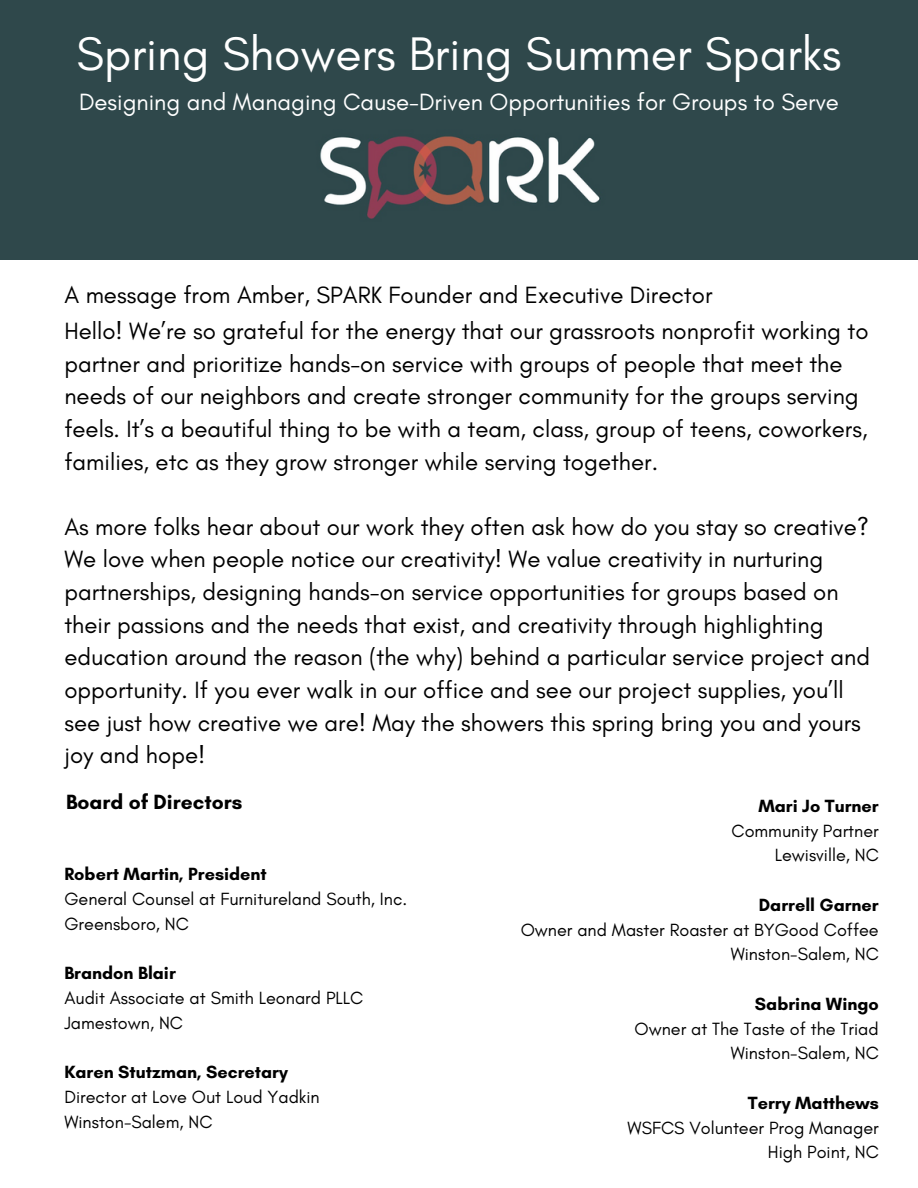
<style>
.page{position:relative;width:918px;height:1188px;background:#fff}
.page>*{position:absolute;margin:0;border:0;box-sizing:border-box;transform-origin:0 0}
.t1{font:48px "Glacial Indifference";color:#fff}
.t2{font:24px/32.7px "Glacial Indifference";color:#000}
.t3{font:24px "Glacial Indifference";color:#fff}
.t4{font:700 21px "Glacial Indifference";color:#000}
.t5{font:18px "Glacial Indifference";color:#000}
.t6{font:700 18px "Glacial Indifference";color:#000}
</style>
<div class="page">
<div style="left:0;top:0;width:918px;height:259px;background:#2f484b"></div>
<img style="left:320px;top:136px;width:281px;height:83px">
<h1 class="t1" style="left:76px;top:24px;width:766px">Spring Showers Bring Summer Sparks</h1>
<h1 class="t3" style="left:79px;top:87px;width:761px">Designing and Managing Cause-Driven Opportunities for Groups to Serve</h1>
<p class="t2" style="left:64px;top:279px;width:650px">A message from Amber, SPARK Founder and Executive Director</p>
<p class="t2" style="left:64px;top:314px;width:806px">Hello! We’re so grateful for the energy that our grassroots nonprofit working to partner and prioritize hands-on service with groups of people that meet the needs of our neighbors and create stronger community for the groups serving feels. It’s a beautiful thing to be with a team, class, group of teens, coworkers, families, etc as they grow stronger while serving together.</p>
<p class="t2" style="left:64px;top:510px;width:807px">As more folks hear about our work they often ask how do you stay so creative?<br>We love when people notice our creativity! We value creativity in nurturing partnerships, designing hands-on service opportunities for groups based on their passions and the needs that exist, and creativity through highlighting education around the reason (the why) behind a particular service project and opportunity. If you ever walk in our office and see our project supplies, you’ll see just how creative we are! May the showers this spring bring you and yours joy and hope!</p>
<h1 class="t4" style="left:66px;top:789px;width:178px">Board of Directors</h1>
<h1 class="t6" style="left:64px;top:863px;width:204px">Robert Martin, President</h1>
<p class="t5" style="left:64px;top:888px;width:344px">General Counsel at Furnitureland South, Inc.</p>
<p class="t5" style="left:64px;top:913px;width:126px">Greensboro, NC</p>
<p class="t6" style="left:64px;top:962px;width:113px">Brandon Blair</p>
<p class="t5" style="left:64px;top:987px;width:300px">Audit Associate at Smith Leonard PLLC</p>
<p class="t5" style="left:64px;top:1012px;width:120px">Jamestown, NC</p>
<p class="t6" style="left:64px;top:1061px;width:225px">Karen Stutzman, Secretary</p>
<p class="t5" style="left:64px;top:1086px;width:257px">Director at Love Out Loud Yadkin</p>
<p class="t5" style="left:64px;top:1111px;width:150px">Winston-Salem, NC</p>
<p class="t6" style="left:758px;top:795px;width:122px">Mari Jo Turner</p>
<p class="t5" style="left:732px;top:819px;width:149px">Community Partner</p>
<p class="t5" style="left:775px;top:844px;width:106px">Lewisville, NC</p>
<p class="t6" style="left:759px;top:894px;width:121px">Darrell Garner</p>
<h2 class="t5" style="left:521px;top:918px;width:360px">Owner and Master Roaster at BYGood Coffee</h2>
<p class="t5" style="left:731px;top:943px;width:150px">Winston-Salem, NC</p>
<p class="t6" style="left:755px;top:993px;width:125px">Sabrina Wingo</p>
<p class="t5" style="left:635px;top:1017px;width:246px">Owner at The Taste of the Triad</p>
<p class="t5" style="left:731px;top:1042px;width:150px">Winston-Salem, NC</p>
<p class="t6" style="left:748px;top:1092px;width:132px">Terry Matthews</p>
<p class="t5" style="left:628px;top:1116px;width:253px">WSFCS Volunteer Prog Manager</p>
<p class="t5" style="left:768px;top:1141px;width:112px">High Point, NC</p>
</div>
